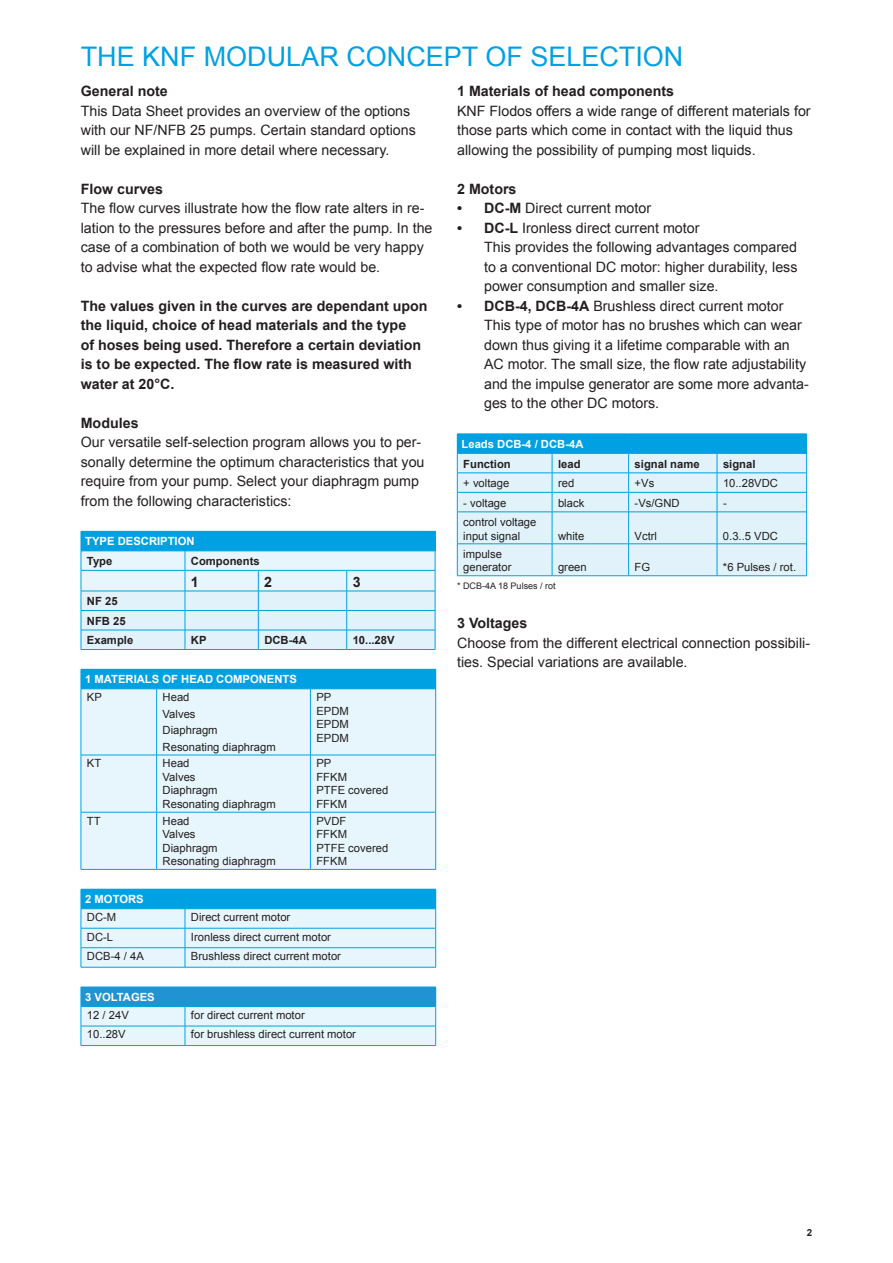
<style>
.page{position:relative;width:893px;height:1263px;background:#fff}
.page>*{position:absolute;margin:0;border:0;box-sizing:border-box;transform-origin:0 0}
.t1{font:27px "Arial";color:#00a1e3}
.t2{font:14.25px/19.5px "Arial";color:#231f20}
.t3{font:700 14.25px/19.5px "Arial";color:#231f20}
.t4{font:11.25px/13.5px "Arial";color:#231f20}
.t5{font:700 11.25px "Arial";color:#fff}
.t6{font:700 11.25px/19.5px "Arial";color:#231f20}
.t7{font:700 9.75px "Arial";color:#231f20}
.t8{font:9px "Arial";color:#231f20}
.s1{font-weight:700}
</style>
<div class="page">
<hr style="left:81px;top:649px;width:104px;height:1px;background:#00a1e3">
<hr style="left:185px;top:649px;width:73px;height:1px;background:#00a1e3">
<hr style="left:258px;top:649px;width:89px;height:1px;background:#00a1e3">
<hr style="left:347px;top:649px;width:88px;height:1px;background:#00a1e3">
<svg style="left:81px;top:531px;width:355px;height:118px;background:#b1e1f6"></svg>
<div style="left:81px;top:669px;width:355px;height:20px;background:#00a1e3"></div>
<div style="left:82px;top:689px;width:353px;height:180px;background:#e7f6fc"></div>
<hr style="left:81px;top:689px;width:1px;height:66px;background:#00a1e3">
<hr style="left:156px;top:689px;width:1px;height:66px;background:#00a1e3">
<hr style="left:310px;top:689px;width:1px;height:66px;background:#00a1e3">
<hr style="left:435px;top:689px;width:1px;height:66px;background:#00a1e3">
<hr style="left:81px;top:755px;width:76px;height:1px;background:#00a1e3">
<hr style="left:81px;top:755px;width:1px;height:57px;background:#00a1e3">
<hr style="left:157px;top:755px;width:153px;height:1px;background:#00a1e3">
<hr style="left:156px;top:755px;width:1px;height:57px;background:#00a1e3">
<hr style="left:310px;top:755px;width:126px;height:1px;background:#00a1e3">
<hr style="left:310px;top:755px;width:1px;height:57px;background:#00a1e3">
<hr style="left:435px;top:755px;width:1px;height:57px;background:#00a1e3">
<hr style="left:81px;top:812px;width:76px;height:1px;background:#00a1e3">
<hr style="left:81px;top:812px;width:1px;height:57px;background:#00a1e3">
<hr style="left:157px;top:812px;width:153px;height:1px;background:#00a1e3">
<hr style="left:156px;top:812px;width:1px;height:57px;background:#00a1e3">
<hr style="left:310px;top:812px;width:126px;height:1px;background:#00a1e3">
<hr style="left:310px;top:812px;width:1px;height:57px;background:#00a1e3">
<hr style="left:435px;top:812px;width:1px;height:57px;background:#00a1e3">
<hr style="left:81px;top:869px;width:76px;height:1px;background:#00a1e3">
<hr style="left:157px;top:869px;width:153px;height:1px;background:#00a1e3">
<hr style="left:310px;top:869px;width:126px;height:1px;background:#00a1e3">
<hr style="left:81px;top:967px;width:104px;height:1px;background:#00a1e3">
<hr style="left:185px;top:967px;width:251px;height:1px;background:#00a1e3">
<svg style="left:81px;top:889px;width:355px;height:78px;background:#a5ddf4"></svg>
<hr style="left:81px;top:908px;width:104px;height:1px;background:#00a1e3">
<hr style="left:185px;top:908px;width:251px;height:1px;background:#00a1e3">
<hr style="left:81px;top:1045px;width:104px;height:1px;background:#00a1e3">
<hr style="left:185px;top:1045px;width:251px;height:1px;background:#00a1e3">
<svg style="left:81px;top:987px;width:355px;height:58px;background:#9fd3ed"></svg>
<hr style="left:81px;top:1006px;width:104px;height:1px;background:#00a1e3">
<hr style="left:185px;top:1006px;width:251px;height:1px;background:#00a1e3">
<svg style="left:457px;top:434px;width:350px;height:141px;background:#bae4f6"></svg>
<hr style="left:457px;top:512px;width:95px;height:1px;background:#00a1e3">
<hr style="left:457px;top:512px;width:1px;height:32px;background:#00a1e3">
<hr style="left:552px;top:512px;width:77px;height:1px;background:#00a1e3">
<hr style="left:552px;top:512px;width:1px;height:32px;background:#00a1e3">
<hr style="left:629px;top:512px;width:88px;height:1px;background:#00a1e3">
<hr style="left:628px;top:512px;width:1px;height:32px;background:#00a1e3">
<hr style="left:717px;top:512px;width:90px;height:1px;background:#00a1e3">
<hr style="left:717px;top:512px;width:1px;height:32px;background:#00a1e3">
<hr style="left:806px;top:512px;width:1px;height:32px;background:#00a1e3">
<hr style="left:457px;top:543px;width:95px;height:1px;background:#00a1e3">
<hr style="left:457px;top:544px;width:1px;height:31px;background:#00a1e3">
<hr style="left:552px;top:543px;width:77px;height:1px;background:#00a1e3">
<hr style="left:552px;top:544px;width:1px;height:31px;background:#00a1e3">
<hr style="left:629px;top:543px;width:88px;height:1px;background:#00a1e3">
<hr style="left:628px;top:544px;width:1px;height:31px;background:#00a1e3">
<hr style="left:717px;top:543px;width:90px;height:1px;background:#00a1e3">
<hr style="left:717px;top:544px;width:1px;height:31px;background:#00a1e3">
<hr style="left:806px;top:544px;width:1px;height:31px;background:#00a1e3">
<hr style="left:457px;top:575px;width:95px;height:1px;background:#00a1e3">
<hr style="left:552px;top:575px;width:77px;height:1px;background:#00a1e3">
<hr style="left:629px;top:575px;width:88px;height:1px;background:#00a1e3">
<hr style="left:717px;top:575px;width:90px;height:1px;background:#00a1e3">
<h1 class="t1" style="left:81px;top:39px;width:604px">THE KNF MODULAR CONCEPT OF SELECTION</h1>
<p class="t3" style="left:81px;top:82px;width:89px">General note</p>
<p class="t2" style="left:81px;top:101px;width:337px">This Data Sheet provides an overview of the options with our NF/NFB 25 pumps. Certain standard options will be explained in more detail where necessary.</p>
<p class="t3" style="left:81px;top:179px;width:84px">Flow curves</p>
<p class="t2" style="left:81px;top:199px;width:353px">The flow curves illustrate how the flow rate alters in re&shy;lation to the pressures before and after the pump. In the case of a combination of both we would be very happy to advise what the expected flow rate would be.</p>
<p class="t3" style="left:81px;top:296px;width:348px">The values given in the curves are dependant upon the liquid, choice of head materials and the type<br>of hoses being used. Therefore a certain deviation is to be expected. The flow rate is measured with water at 20°C.</p>
<p class="t3" style="left:81px;top:413px;width:59px">Modules</p>
<p class="t2" style="left:81px;top:432px;width:345px">Our versatile self-selection program allows you to per&shy;sonally determine the optimum characteristics that you require from your pump. Select your diaphragm pump from the following characteristics:</p>
<p class="t5" style="left:85px;top:534px;width:111px">TYPE DESCRIPTION</p>
<p class="t6" style="left:87px;top:552px;width:27px">Type</p>
<p class="t6" style="left:191px;top:552px;width:70px">Components</p>
<p class="t3" style="left:191px;top:572px;width:9px">1</p>
<p class="t3" style="left:264px;top:572px;width:9px">2</p>
<p class="t3" style="left:353px;top:572px;width:9px">3</p>
<p class="t6" style="left:87px;top:592px;width:48px">NF 25<br>NFB 25<br>Example</p>
<p class="t3" style="left:457px;top:82px;width:218px">1 Materials of head components</p>
<p class="t2" style="left:457px;top:101px;width:355px">KNF Flodos offers a wide range of different materials for those parts which come in contact with the liquid thus allowing the possibility of pumping most liquids.</p>
<p class="t3" style="left:457px;top:179px;width:61px">2 Motors</p>
<p class="t2" style="left:457px;top:199px;width:196px"><span class="s1">• DC-M</span> Direct current motor</p>
<p class="t2" style="left:484px;top:218px;width:315px;text-indent:-27px"><span class="s1">• DC-L</span> Ironless direct current motor<br>This provides the following advantages compared to a conventional DC motor: higher durability, less power consumption and smaller size.</p>
<p class="t2" style="left:484px;top:296px;width:326px;text-indent:-27px"><span class="s1">• DCB-4, DCB-4A</span> Brushless direct current motor This type of motor has no brushes which can wear down thus giving it a lifetime comparable with an AC motor. The small size, the flow rate adjustability and the impulse generator are some more advanta&shy;ges to the other DC motors.</p>
<p class="t5" style="left:462px;top:436px;width:123px">Leads DCB-4 / DCB-4A</p>
<p class="t6" style="left:463px;top:454px;width:49px">Function</p>
<p class="t6" style="left:558px;top:454px;width:24px">lead</p>
<p class="t6" style="left:635px;top:454px;width:67px">signal name</p>
<p class="t6" style="left:723px;top:454px;width:34px">signal</p>
<p class="t4" style="left:463px;top:476px;width:47px">+ voltage</p>
<p class="t4" style="left:558px;top:476px;width:18px">red</p>
<p class="t4" style="left:635px;top:476px;width:21px">+Vs</p>
<p class="t4" style="left:723px;top:476px;width:57px">10..28VDC</p>
<p class="t4" style="left:463px;top:496px;width:45px">- voltage</p>
<p class="t4" style="left:558px;top:496px;width:28px">black</p>
<p class="t4" style="left:635px;top:496px;width:46px">-Vs/GND</p>
<p class="t4" style="left:723px;top:496px;width:5px">-</p>
<p class="t4" style="left:463px;top:515px;width:75px">control voltage input signal</p>
<p class="t4" style="left:558px;top:529px;width:28px">white</p>
<p class="t4" style="left:635px;top:529px;width:24px">Vctrl</p>
<p class="t4" style="left:723px;top:529px;width:57px">0.3..5 VDC</p>
<p class="t4" style="left:463px;top:547px;width:50px">impulse generator</p>
<p class="t4" style="left:558px;top:561px;width:30px">green</p>
<p class="t4" style="left:635px;top:561px;width:17px">FG</p>
<p class="t4" style="left:723px;top:561px;width:75px">*6 Pulses / rot.</p>
<p class="t8" style="left:457px;top:580px;width:100px">* DCB-4A 18 Pulses / rot</p>
<p class="t3" style="left:457px;top:614px;width:72px">3 Voltages</p>
<p class="t2" style="left:457px;top:633px;width:355px">Choose from the different electrical connection possibili&shy;ties. Special variations are available.</p>
<p class="t6" style="left:191px;top:631px;width:17px">KP</p>
<p class="t6" style="left:264px;top:631px;width:44px">DCB-4A</p>
<p class="t6" style="left:353px;top:631px;width:43px">10...28V</p>
<p class="t5" style="left:85px;top:672px;width:213px">1 MATERIALS OF HEAD COMPONENTS</p>
<p class="t4" style="left:87px;top:691px;width:17px">KP</p>
<p class="t4" style="left:163px;top:689px;width:115px;line-height:16.5px">Head<br>Valves<br>Diaphragm<br>Resonating diaphragm</p>
<p class="t4" style="left:316px;top:691px;width:34px">PP<br>EPDM<br>EPDM<br>EPDM</p>
<p class="t4" style="left:87px;top:757px;width:16px">KT</p>
<p class="t4" style="left:163px;top:757px;width:115px">Head<br>Valves<br>Diaphragm<br>Resonating diaphragm</p>
<p class="t4" style="left:316px;top:757px;width:73px">PP<br>FFKM<br>PTFE covered<br>FFKM</p>
<p class="t4" style="left:87px;top:814px;width:15px">TT</p>
<p class="t4" style="left:163px;top:814px;width:115px">Head<br>Valves<br>Diaphragm<br>Resonating diaphragm</p>
<p class="t4" style="left:316px;top:814px;width:73px">PVDF<br>FFKM<br>PTFE covered<br>FFKM</p>
<p class="t5" style="left:85px;top:891px;width:60px">2 MOTORS</p>
<p class="t4" style="left:87px;top:910px;width:31px">DC-M</p>
<p class="t4" style="left:191px;top:910px;width:101px">Direct current motor</p>
<p class="t4" style="left:87px;top:930px;width:28px">DC-L</p>
<p class="t4" style="left:191px;top:930px;width:142px">Ironless direct current motor</p>
<p class="t4" style="left:87px;top:949px;width:58px">DCB-4 / 4A</p>
<p class="t4" style="left:191px;top:949px;width:152px">Brushless direct current motor</p>
<p class="t5" style="left:85px;top:989px;width:71px">3 VOLTAGES</p>
<p class="t4" style="left:87px;top:1008px;width:43px">12 / 24V</p>
<p class="t4" style="left:191px;top:1008px;width:115px">for direct current motor</p>
<p class="t4" style="left:87px;top:1028px;width:40px">10..28V</p>
<p class="t4" style="left:191px;top:1028px;width:167px">for brushless direct current motor</p>
<p class="t7" style="left:807px;top:1226px;width:7px">2</p>
</div>
